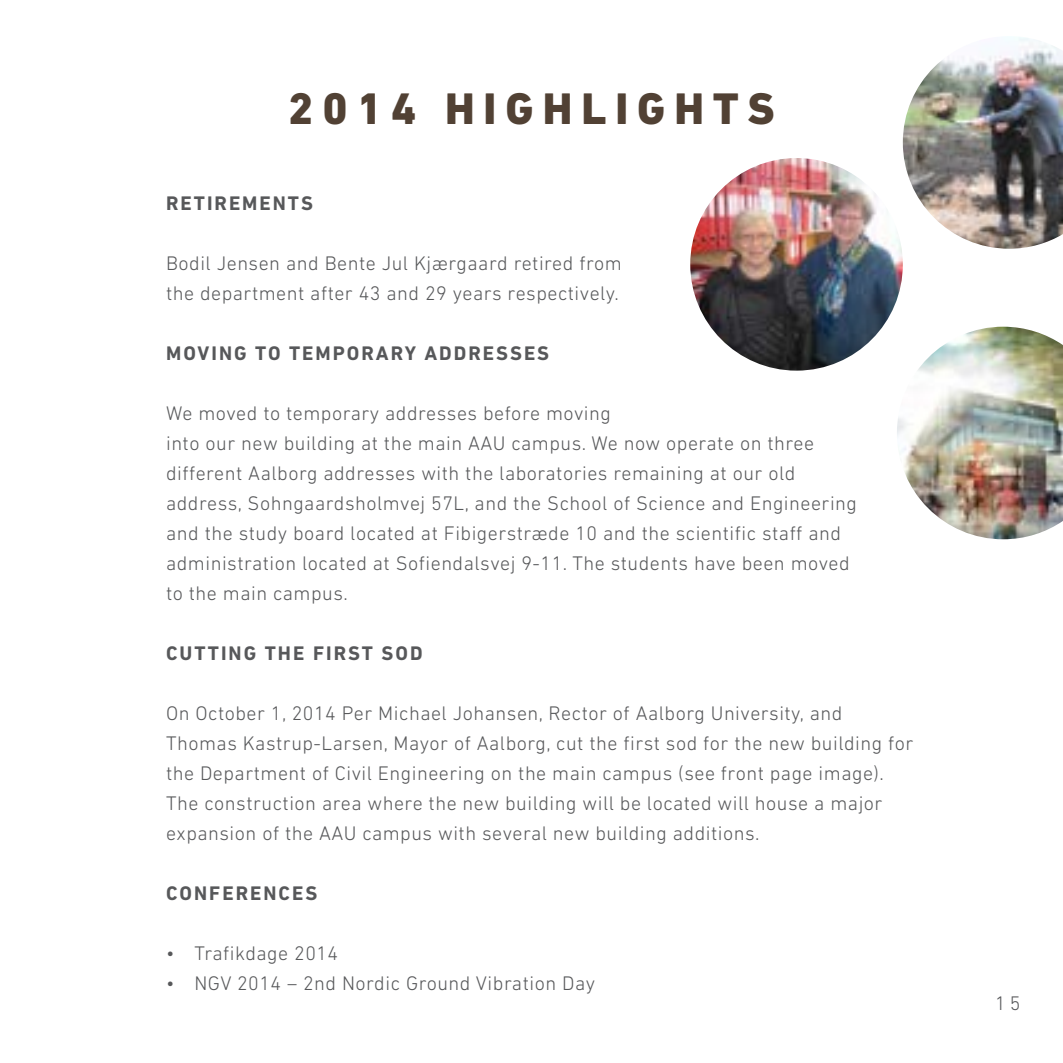
<style>
.page{position:relative;width:1063px;height:1063px;background:#fff}
.page>*{position:absolute;margin:0;border:0;box-sizing:border-box;transform-origin:0 0}
.t1{font:800 45px "DIN Next LT Pro";letter-spacing:.2em;color:#514134}
.t2{font:300 20px/30px "DIN Next LT Pro";letter-spacing:.025em;color:#57585a}
.t3{font:700 20px "DIN Next LT Pro";letter-spacing:.1em;color:#57585a}
</style>
<div class="page">
<img style="left:690px;top:158px;width:213px;height:213px;border-radius:106px">
<img style="left:897px;top:327px;width:166px;height:212px">
<img style="left:903px;top:37px;width:160px;height:212px">
<h1 class="t1" style="left:288px;top:82px;width:488px">2014 HIGHLIGHTS</h1>
<p class="t3" style="left:166px;top:192px;width:148px">RETIREMENTS</p>
<p class="t2" style="left:166px;top:248px;width:457px">Bodil Jensen and Bente Jul Kjærgaard retired from the department after 43 and 29 years respectively.</p>
<p class="t3" style="left:166px;top:342px;width:385px">MOVING TO TEMPORARY ADDRESSES</p>
<p class="t2" style="left:166px;top:398px;width:693px">We moved to temporary addresses before moving<br>into our new building at the main AAU campus. We now operate on three different Aalborg addresses with the laboratories remaining at our old address, Sohngaardsholmvej 57L, and the School of Science and Engineering and the study board located at Fibigerstræde 10 and the scientific staff and administration located at Sofiendalsvej 9-11. The students have been moved to the main campus.</p>
<p class="t3" style="left:166px;top:642px;width:258px">CUTTING THE FIRST SOD</p>
<p class="t2" style="left:166px;top:698px;width:749px">On October 1, 2014 Per Michael Johansen, Rector of Aalborg University, and Thomas Kastrup-Larsen, Mayor of Aalborg, cut the first sod for the new building for the Department of Civil Engineering on the main campus (see front page image).<br>The construction area where the new building will be located will house a major expansion of the AAU campus with several new building additions.</p>
<p class="t3" style="left:166px;top:882px;width:153px">CONFERENCES</p>
<p class="t2" style="left:166px;top:938px;width:174px">• Trafikdage 2014</p>
<p class="t2" style="left:166px;top:968px;width:430px">• NGV 2014 – 2nd Nordic Ground Vibration Day</p>
<p class="t2" style="left:995px;top:988px;width:27px">15</p>
</div>
